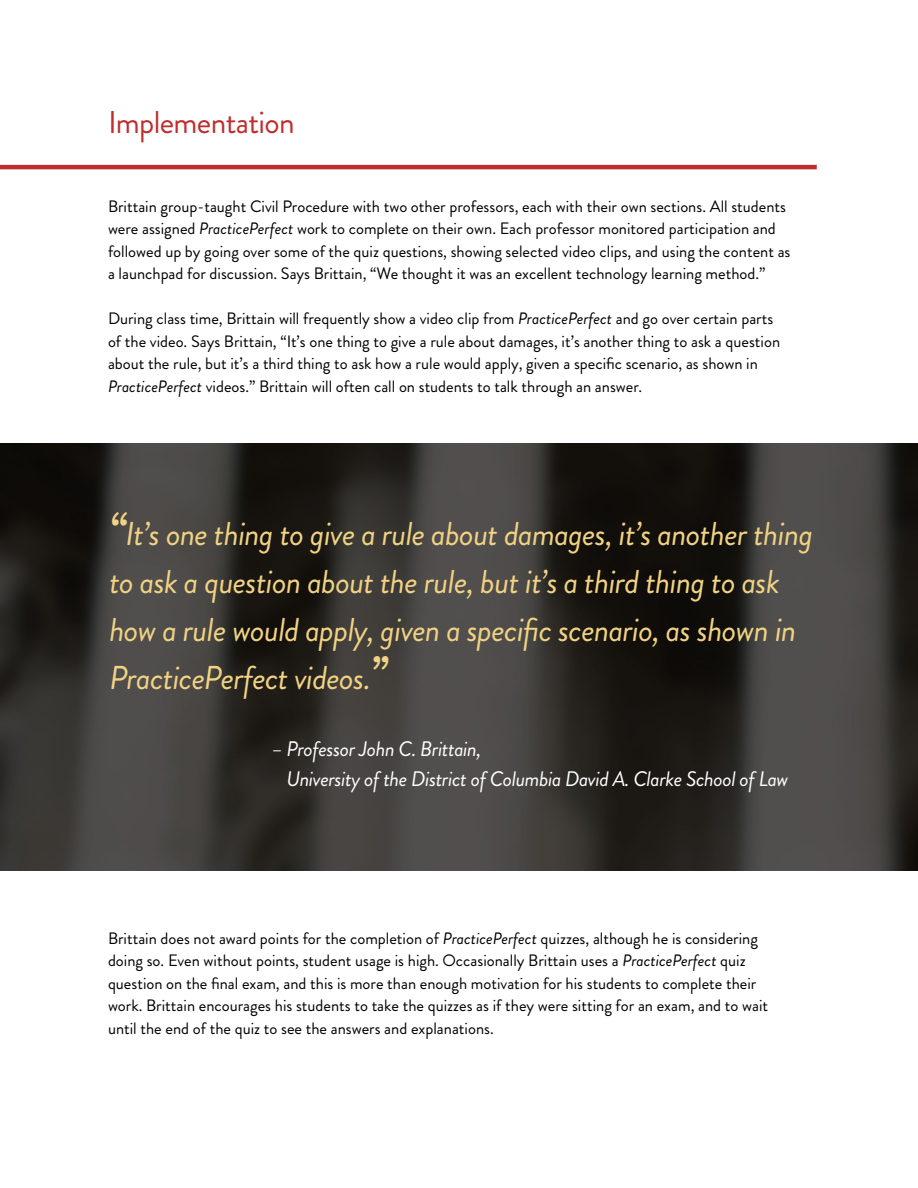
<style>
.page{position:relative;width:918px;height:1188px;background:#fff}
.page>*{position:absolute;margin:0;border:0;box-sizing:border-box;transform-origin:0 0}
.t1{font:italic 33px/48px "Brandon Grotesque";letter-spacing:-.02em;color:#f2d384}
.t2{font:31.5px "Brandon Grotesque";letter-spacing:-.02em;color:#bf2d2e}
.t3{font:italic 21px/30px "Brandon Grotesque";letter-spacing:-.02em;color:#fff}
.t4{font:16.5px/22.5px "Brandon Grotesque";color:#000}
.s1{font-style:italic}
.s2{font-weight:700;font-size:46.5px}
</style>
<div class="page">
<img style="left:0;top:444px;width:918px;height:426px">
<hr style="left:0;top:165px;width:817px;height:4px;background:#bf2d2e">
<h2 class="t2" style="left:108px;top:100px;width:188px">Implementation</h2>
<p class="t4" style="left:108px;top:195px;width:684px">Brittain group-taught Civil Procedure with two other professors, each with their own sections. All students were assigned <span class="s1">PracticePerfect</span> work to complete on their own. Each professor monitored participation and followed up by going over some of the quiz questions, showing selected video clips, and using the content as a launchpad for discussion. Says Brittain, “We thought it was an excellent technology learning method.”</p>
<p class="t4" style="left:108px;top:307px;width:674px">During class time, Brittain will frequently show a video clip from <span class="s1">PracticePerfect</span> and go over certain parts of the video. Says Brittain, “It’s one thing to give a rule about damages, it’s another thing to ask a question about the rule, but it’s a third thing to ask how a rule would apply, given a specific scenario, as shown in <span class="s1">PracticePerfect</span> videos.” Brittain will often call on students to talk through an answer.</p>
<h1 class="t1" style="left:109px;top:510px;width:705px"><span class="s2">“</span>It’s one thing to give a rule about damages, it’s another thing to ask a question about the rule, but it’s a third thing to ask how a rule would apply, given a specific scenario, as shown in PracticePerfect videos.<span class="s2">”</span></h1>
<p class="t3" style="left:287px;top:734px;width:503px;text-indent:-15px">– Professor John C. Brittain,<br>University of the District of Columbia David A. Clarke School of Law</p>
<p class="t4" style="left:108px;top:927px;width:662px">Brittain does not award points for the completion of <span class="s1">PracticePerfect</span> quizzes, although he is considering doing so. Even without points, student usage is high. Occasionally Brittain uses a <span class="s1">PracticePerfect</span> quiz question on the final exam, and this is more than enough motivation for his students to complete their work. Brittain encourages his students to take the quizzes as if they were sitting for an exam, and to wait until the end of the quiz to see the answers and explanations.</p>
</div>
